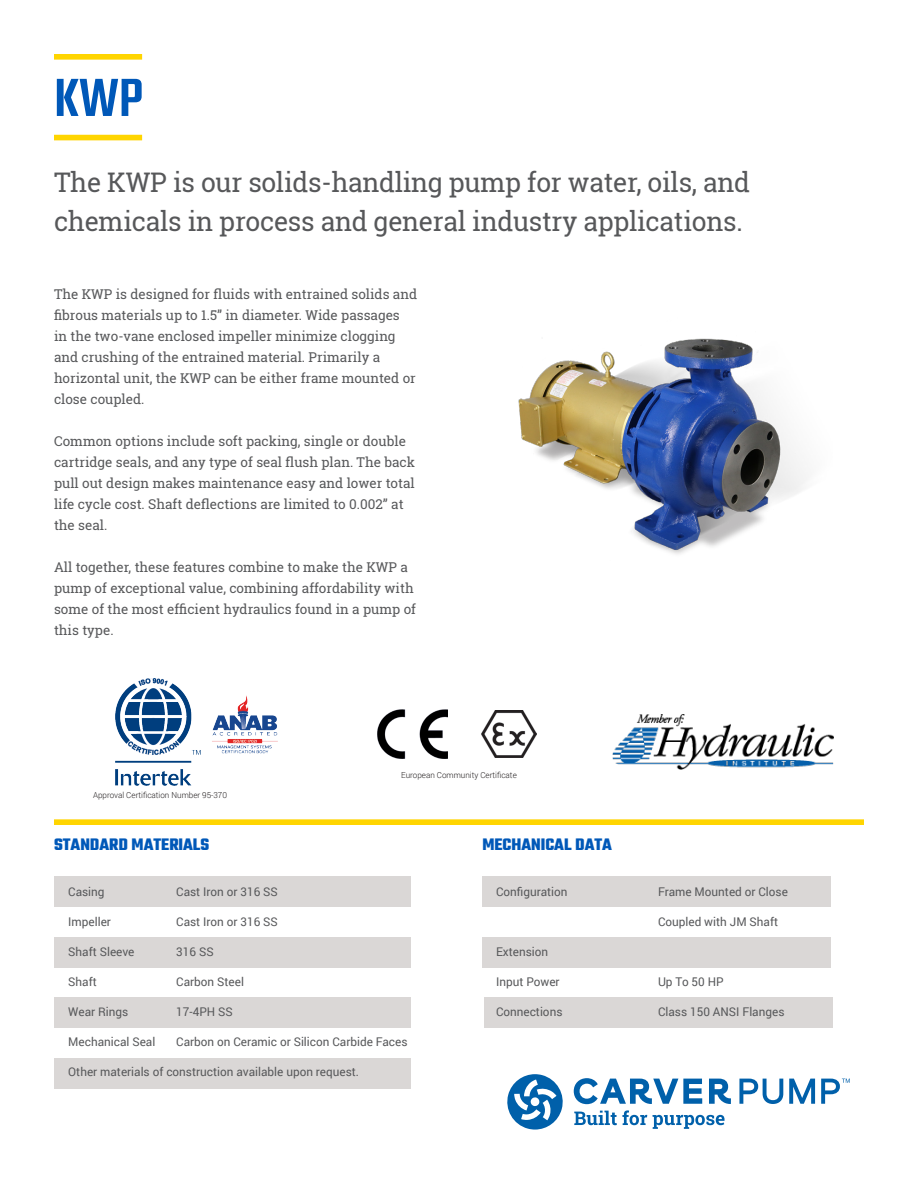
<style>
.page{position:relative;width:918px;height:1188px;background:#fff}
.page>*{position:absolute;margin:0;border:0;box-sizing:border-box;transform-origin:0 0}
.t1{font:500 58.8px "Teko";color:#0058b8}
.t2{font:27px/39px "Roboto Slab";letter-spacing:-.01em;color:#57585a}
.t3{font:700 18px "Teko";color:#0058b8}
.t4{font:13.5px/21px "Roboto Slab";color:#57585a}
.t5{font:12px "Roboto";color:#57585a}
.t6{font:300 8.25px "Roboto";color:#231f20}
</style>
<div class="page">
<div style="left:54px;top:54px;width:88px;height:6px;background:#ffd500"></div>
<div style="left:54px;top:135px;width:88px;height:5px;background:#ffd500"></div>
<div style="left:54px;top:819px;width:810px;height:6px;background:#ffd500"></div>
<svg style="left:507px;top:1074px;width:56px;height:56px"></svg>
<svg style="left:574px;top:1110px;width:73px;height:15px"></svg>
<svg style="left:653px;top:1115px;width:72px;height:14px"></svg>
<svg style="left:574px;top:1078px;width:128px;height:26px"></svg>
<svg style="left:709px;top:1079px;width:22px;height:25px"></svg>
<svg style="left:739px;top:1079px;width:44px;height:25px"></svg>
<svg style="left:789px;top:1079px;width:26px;height:25px"></svg>
<svg style="left:821px;top:1079px;width:29px;height:25px"></svg>
<img style="left:115px;top:678px;width:163px;height:108px">
<img style="left:518px;top:338px;width:289px;height:216px">
<img style="left:378px;top:709px;width:69px;height:50px">
<img style="left:482px;top:710px;width:54px;height:47px">
<img style="left:612px;top:714px;width:221px;height:55px">
<div style="left:484px;top:998px;width:349px;height:30px;background:#dad7d6"></div>
<div style="left:54px;top:1058px;width:356px;height:31px;background:#dad7d6"></div>
<div style="left:482px;top:937px;width:349px;height:31px;background:#dad7d6"></div>
<div style="left:54px;top:937px;width:356px;height:31px;background:#dad7d6"></div>
<div style="left:482px;top:877px;width:349px;height:30px;background:#dad7d6"></div>
<div style="left:54px;top:877px;width:356px;height:30px;background:#dad7d6"></div>
<div style="left:54px;top:998px;width:356px;height:30px;background:#dad7d6"></div>
<p class="t1" style="left:54px;top:64px;width:91px">KWP</p>
<p class="t2" style="left:54px;top:163px;width:698px">The KWP is our solids-handling pump for water, oils, and chemicals in process and general industry applications.</p>
<p class="t4" style="left:54px;top:284px;width:365px">The KWP is designed for fluids with entrained solids and fibrous materials up to 1.5” in diameter. Wide passages<br>in the two-vane enclosed impeller minimize clogging and crushing of the entrained material. Primarily a horizontal unit, the KWP can be either frame mounted or close coupled.</p>
<p class="t4" style="left:54px;top:431px;width:363px">Common options include soft packing, single or double cartridge seals, and any type of seal flush plan. The back pull out design makes maintenance easy and lower total life cycle cost. Shaft deflections are limited to 0.002” at the seal.</p>
<p class="t4" style="left:54px;top:557px;width:364px">All together, these features combine to make the KWP a pump of exceptional value, combining affordability with some of the most efficient hydraulics found in a pump of this type.</p>
<p class="t6" style="left:401px;top:769px;width:117px">European Community Certificate</p>
<p class="t6" style="left:93px;top:789px;width:136px">Approval Certification Number 95-370</p>
<p class="t3" style="left:54px;top:833px;width:157px">STANDARD MATERIALS</p>
<p class="t3" style="left:483px;top:833px;width:131px">MECHANICAL DATA</p>
<p class="t5" style="left:68px;top:884px;width:38px">Casing</p>
<p class="t5" style="left:176px;top:884px;width:103px">Cast Iron or 316 SS</p>
<p class="t5" style="left:68px;top:914px;width:44px">Impeller</p>
<p class="t5" style="left:176px;top:914px;width:103px">Cast Iron or 316 SS</p>
<p class="t5" style="left:68px;top:944px;width:68px">Shaft Sleeve</p>
<p class="t5" style="left:176px;top:944px;width:39px">316 SS</p>
<p class="t5" style="left:68px;top:974px;width:30px">Shaft</p>
<p class="t5" style="left:176px;top:974px;width:69px">Carbon Steel</p>
<p class="t5" style="left:68px;top:1004px;width:62px">Wear Rings</p>
<p class="t5" style="left:176px;top:1004px;width:58px">17-4PH SS</p>
<p class="t5" style="left:68px;top:1034px;width:89px">Mechanical Seal</p>
<p class="t5" style="left:176px;top:1034px;width:233px">Carbon on Ceramic or Silicon Carbide Faces</p>
<p class="t5" style="left:68px;top:1064px;width:292px">Other materials of construction available upon request.</p>
<p class="t5" style="left:496px;top:884px;width:73px">Configuration</p>
<p class="t5" style="left:658px;top:884px;width:131px">Frame Mounted or Close</p>
<p class="t5" style="left:658px;top:914px;width:122px">Coupled with JM Shaft</p>
<p class="t5" style="left:496px;top:944px;width:54px">Extension</p>
<p class="t5" style="left:496px;top:974px;width:65px">Input Power</p>
<p class="t5" style="left:658px;top:974px;width:67px">Up To 50 HP</p>
<p class="t5" style="left:496px;top:1004px;width:68px">Connections</p>
<p class="t5" style="left:658px;top:1004px;width:128px">Class 150 ANSI Flanges</p>
</div>
